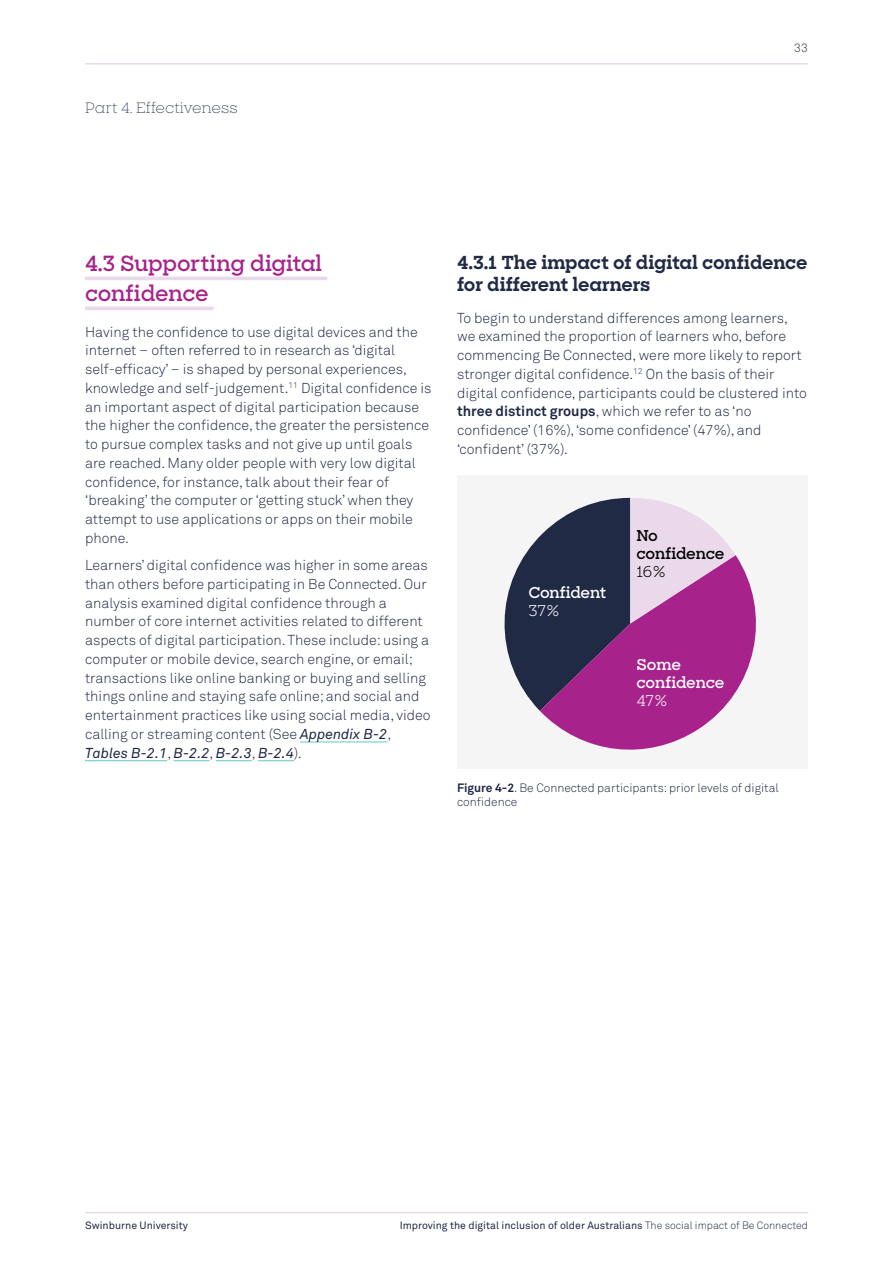
<style>
.page{position:relative;width:893px;height:1263px;background:#fff}
.page>*{position:absolute;margin:0;border:0;box-sizing:border-box;transform-origin:0 0}
.H2___14_20{font:600 21px/30px "Sharp Slab";letter-spacing:-.01em;color:#a7228b}
.H3_12_5_14_5{font:700 18px/22.5px "Sharp Slab";letter-spacing:-.01em;color:#212a45}
.t1{font:600 15px/18px "Sharp Slab";letter-spacing:-.015em;color:#fff}
.t2{font:600 15px/18px "Sharp Slab";letter-spacing:-.015em;color:#000}
.BODY_COPY{font:300 14.25px/18.8px "Akkurat Std";color:#212a45}
.FOLLOWER_PAGE_HEADER{font:300 14.25px "Sharp Slab";color:#212a45}
.t3{font:300 12px/14.2px "Akkurat Std";color:#212a45}
.t4{font:10.5px "Akkurat Std";color:#212a45}
.s1{font-weight:400;font-style:italic}
.s2{font-weight:700}
.s3{font-weight:400}
.s4{font-weight:300}
</style>
<div class="page">
<hr style="left:85px;top:63px;width:723px;height:2px;background:#ead9ea">
<hr style="left:85px;top:1212px;width:723px;height:1px;background:#ead9ea">
<hr style="left:85px;top:277px;width:242px;height:3px;background:#ead9ea">
<hr style="left:85px;top:307px;width:129px;height:3px;background:#ead9ea">
<hr style="left:300px;top:742px;width:87px;height:1px;background:#64c7c7">
<hr style="left:85px;top:760px;width:82px;height:1px;background:#64c7c7">
<hr style="left:174px;top:760px;width:36px;height:1px;background:#64c7c7">
<hr style="left:216px;top:760px;width:36px;height:1px;background:#64c7c7">
<hr style="left:258px;top:760px;width:36px;height:1px;background:#64c7c7">
<div style="left:457px;top:475px;width:351px;height:294px;background:#f5f5f5"></div>
<svg style="left:540px;top:556px;width:216px;height:194px;fill:#a7228b"></svg>
<svg style="left:504px;top:498px;width:232px;height:213px;background:#8a5e8e"></svg>
<p class="FOLLOWER_PAGE_HEADER" style="left:85px;top:98px;width:154px">Part 4. Effectiveness</p>
<p class="t3" style="left:794px;top:41px;width:15px">33</p>
<p class="H2___14_20" style="left:85px;top:247px;width:239px">4.3 Supporting digital confidence</p>
<p class="BODY_COPY" style="left:85px;top:322px;width:348px">Having the confidence to use digital devices and the internet – often referred to in research as ‘digital self-efficacy’ – is shaped by personal experiences, knowledge and self-judgement.<sup>11</sup> Digital confidence is an important aspect of digital participation because the higher the confidence, the greater the persistence to pursue complex tasks and not give up until goals are reached. Many older people with very low digital confidence, for instance, talk about their fear of ‘breaking’ the computer or ‘getting stuck’ when they attempt to use applications or apps on their mobile phone.</p>
<p class="BODY_COPY" style="left:85px;top:556px;width:347px">Learners’ digital confidence was higher in some areas than others before participating in Be Connected. Our analysis examined digital confidence through a number of core internet activities related to different aspects of digital participation. These include: using a computer or mobile device, search engine, or email; transactions like online banking or buying and selling things online and staying safe online; and social and entertainment practices like using social media, video calling or streaming content (See <span class="s1">Appendix B-2</span>, <span class="s1">Tables B-2.1</span>, <span class="s1">B-2.2</span>, <span class="s1">B-2.3</span>, <span class="s1">B-2.4</span>).</p>
<p class="H3_12_5_14_5" style="left:457px;top:250px;width:352px">4.3.1 The impact of digital confidence for different learners</p>
<p class="BODY_COPY" style="left:457px;top:308px;width:351px">To begin to understand differences among learners, we examined the proportion of learners who, before commencing Be Connected, were more likely to report stronger digital confidence.<sup>12</sup> On the basis of their digital confidence, participants could be clustered into <span class="s2">three distinct groups</span>, which we refer to as ‘no confidence’ (16%), ‘some confidence’ (47%), and ‘confident’ (37%).</p>
<p class="t1" style="left:528px;top:583px;width:79px">Confident<br><span class="s3">37%</span></p>
<p class="t2" style="left:636px;top:526px;width:89px">No confidence<br><span class="s3">16%</span></p>
<p class="t1" style="left:636px;top:654px;width:89px">Some confidence<br><span class="s3">47%</span></p>
<p class="t3" style="left:457px;top:780px;width:323px"><span class="s2">Figure 4-2</span>. Be Connected participants: prior levels of digital confidence</p>
<p class="t4" style="left:85px;top:1219px;width:105px">Swinburne University</p>
<p class="t4" style="left:400px;top:1219px;width:410px">Improving the digital inclusion of older Australians <span class="s4">The social impact of Be Connected</span></p>
</div>
